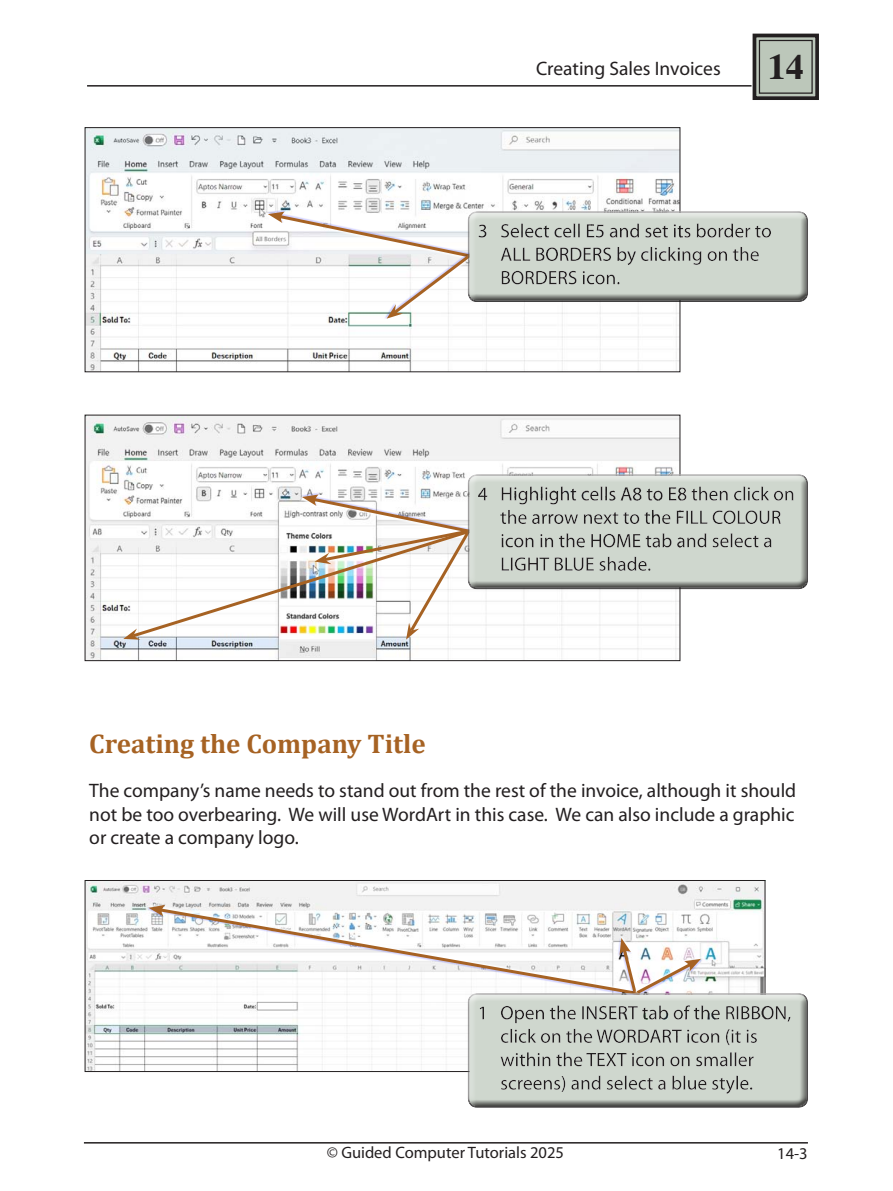
<style>
.page{position:relative;width:893px;height:1191px;background:#fff}
.page>*{position:absolute;margin:0;border:0;box-sizing:border-box;transform-origin:0 0}
.Index_section{font:700 36px "Times";color:#231f20}
.Sub-Head{font:700 27px "Cambria";color:#a66223}
.Paragraph{font:19.5px/23.4px "Myriad Pro";color:#231f20;text-align:justify}
.Body{font:19.5px "Myriad Pro";color:#231f20}
.Body-2{font:16.5px "Myriad Pro";color:#231f20}
</style>
<div class="page">
<hr style="left:84px;top:1142px;width:724px;height:1px;background:#231f20">
<hr style="left:87px;top:85px;width:665px;height:2px;background:#231f20">
<svg style="left:751px;top:33px;width:68px;height:67px;background:#9ba299"></svg>
<div style="left:759px;top:40px;width:54px;height:54px;border:1px solid #231f20"></div>
<img style="left:87px;top:129px;width:591px;height:241px">
<div style="left:85px;top:127px;width:595px;height:245px;border:1px solid #231f20"></div>
<img style="left:87px;top:417px;width:591px;height:242px">
<div style="left:85px;top:415px;width:595px;height:246px;border:1px solid #231f20"></div>
<img style="left:87px;top:882px;width:676px;height:188px">
<div style="left:85px;top:880px;width:680px;height:192px;border:1px solid #231f20"></div>
<div style="left:147px;top:903px;width:495px;height:93px;background:#fff;opacity:.94"></div>
<svg style="left:155px;top:906px;width:488px;height:91px"></svg>
<svg style="left:148px;top:904px;width:17px;height:12px"></svg>
<div style="left:619px;top:936px;width:20px;height:58px;background:#fff;opacity:.94"></div>
<div style="left:617px;top:937px;width:22px;height:59px;background:#00f;opacity:.18"></div>
<div style="left:266px;top:209px;width:206px;height:49px;background:#00f;opacity:.18"></div>
<svg style="left:268px;top:211px;width:413px;height:108px"></svg>
<div style="left:468px;top:211px;width:340px;height:85px;background:#fff;opacity:.75"></div>
<div style="left:468px;top:213px;width:340px;height:89px;background:#231f20;opacity:.75"></div>
<svg style="left:118px;top:474px;width:681px;height:168px"></svg>
<div style="left:468px;top:474px;width:349px;height:115px;background:#231f20;opacity:.75"></div>
<svg style="left:468px;top:938px;width:298px;height:55px"></svg>
<div style="left:468px;top:993px;width:346px;height:115px;background:#231f20;opacity:.75"></div>
<p class="Body" style="left:536px;top:57px;width:186px">Creating Sales Invoices</p>
<p class="Index_section" style="left:768px;top:33px;width:37px">14</p>
<p class="Sub-Head" style="left:89px;top:724px;width:338px">Creating the Company Title</p>
<p class="Paragraph" style="left:89px;top:778px;width:708px">The company’s name needs to stand out from the rest of the invoice, although it should not be too overbearing. We will use WordArt in this case. We can also include a graphic or create a company logo.</p>
<p class="Body-2" style="left:327px;top:1142px;width:239px">© Guided Computer Tutorials 2025</p>
<p class="Body-2" style="left:777px;top:1143px;width:32px">14-3</p>
</div>
